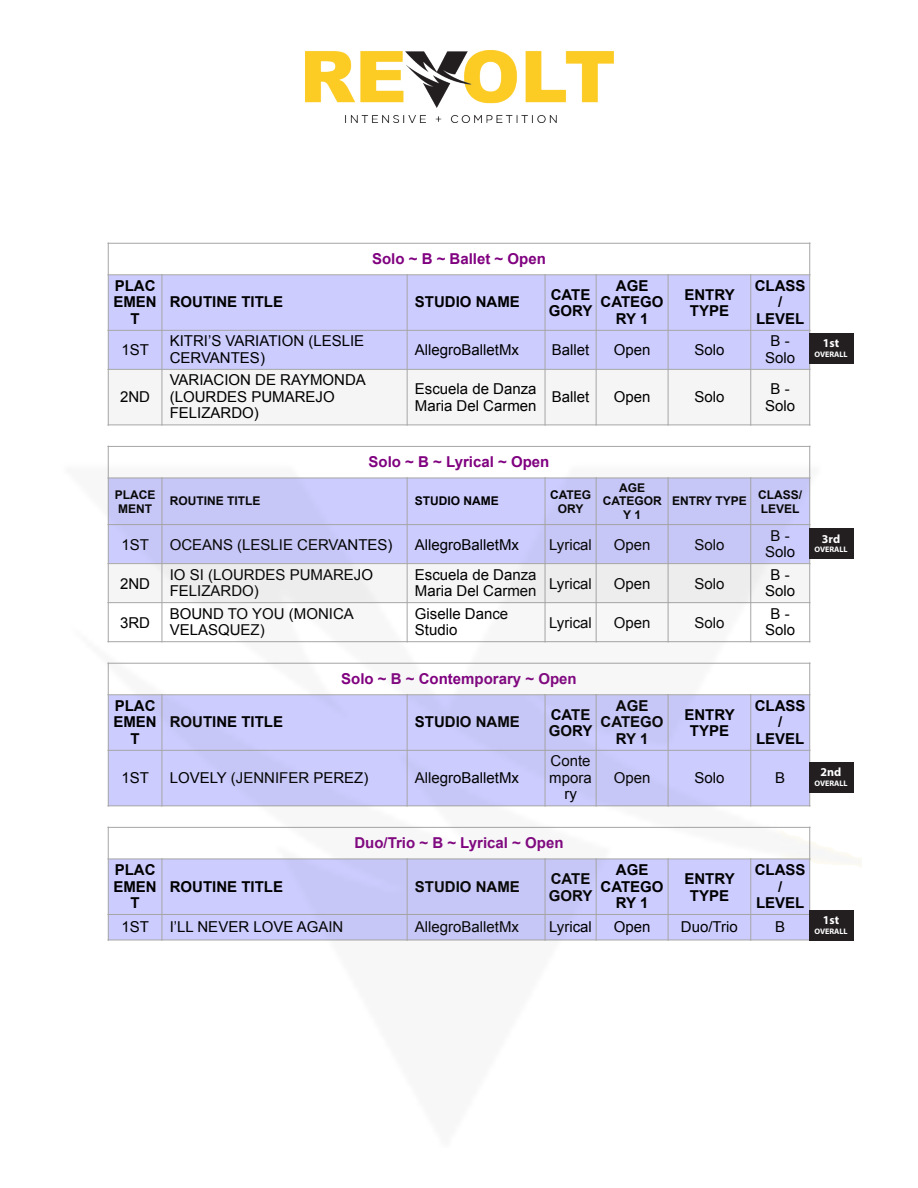
<style>
.page{position:relative;width:918px;height:1188px;background:#fff}
.page>*{position:absolute;margin:0;border:0;box-sizing:border-box;transform-origin:0 0}
.t1{font:15px/16.5px "Arial";color:#000}
.t2{font:700 15px/16.5px "Arial";color:#000;text-align:center}
.t3{font:700 15px "Arial";color:#800080}
.t4{font:700 12px/13.5px "Arial";color:#000}
.t5{font:700 12px "Myriad Pro";color:#fff}
.t6{font:700 7.95px "Myriad Pro";color:#fff}
</style>
<div class="page">
<div style="left:108px;top:275px;width:54px;height:55px;background:#ccf"></div>
<div style="left:162px;top:275px;width:245px;height:55px;background:#ccf"></div>
<div style="left:407px;top:275px;width:138px;height:55px;background:#ccf"></div>
<div style="left:545px;top:275px;width:51px;height:55px;background:#ccf"></div>
<div style="left:596px;top:275px;width:72px;height:55px;background:#ccf"></div>
<div style="left:668px;top:275px;width:83px;height:55px;background:#ccf"></div>
<div style="left:751px;top:275px;width:59px;height:55px;background:#ccf"></div>
<div style="left:108px;top:330px;width:54px;height:39px;background:#ccf"></div>
<div style="left:162px;top:330px;width:245px;height:39px;background:#ccf"></div>
<div style="left:407px;top:330px;width:138px;height:39px;background:#ccf"></div>
<div style="left:545px;top:330px;width:51px;height:39px;background:#ccf"></div>
<div style="left:596px;top:330px;width:72px;height:39px;background:#ccf"></div>
<div style="left:668px;top:330px;width:83px;height:39px;background:#ccf"></div>
<div style="left:751px;top:330px;width:59px;height:39px;background:#ccf"></div>
<div style="left:108px;top:369px;width:54px;height:56px;background:#f5f5f5"></div>
<div style="left:162px;top:369px;width:245px;height:56px;background:#f5f5f5"></div>
<div style="left:407px;top:369px;width:138px;height:56px;background:#f5f5f5"></div>
<div style="left:545px;top:369px;width:51px;height:56px;background:#f5f5f5"></div>
<div style="left:596px;top:369px;width:72px;height:56px;background:#f5f5f5"></div>
<div style="left:668px;top:369px;width:83px;height:56px;background:#f5f5f5"></div>
<div style="left:751px;top:369px;width:59px;height:56px;background:#f5f5f5"></div>
<hr style="left:162px;top:274px;width:1px;height:152px;background:#a6a6a6">
<hr style="left:407px;top:274px;width:1px;height:152px;background:#a6a6a6">
<hr style="left:545px;top:274px;width:1px;height:152px;background:#a6a6a6">
<hr style="left:596px;top:274px;width:1px;height:152px;background:#a6a6a6">
<hr style="left:668px;top:274px;width:1px;height:152px;background:#a6a6a6">
<hr style="left:750px;top:274px;width:1px;height:152px;background:#a6a6a6">
<hr style="left:108px;top:275px;width:702px;height:1px;background:#a6a6a6">
<hr style="left:108px;top:330px;width:702px;height:1px;background:#a6a6a6">
<hr style="left:108px;top:369px;width:702px;height:1px;background:#a6a6a6">
<hr style="left:108px;top:243px;width:1px;height:183px;background:#a6a6a6">
<hr style="left:809px;top:243px;width:1px;height:183px;background:#a6a6a6">
<hr style="left:108px;top:243px;width:702px;height:1px;background:#a6a6a6">
<hr style="left:108px;top:425px;width:702px;height:1px;background:#a6a6a6">
<hr style="left:108px;top:446px;width:1px;height:196px;background:#a6a6a6">
<hr style="left:809px;top:446px;width:1px;height:196px;background:#a6a6a6">
<hr style="left:108px;top:446px;width:702px;height:1px;background:#a6a6a6">
<img style="left:305px;top:51px;width:309px;height:72px">
<img style="left:107px;top:461px;width:755px;height:480px">
<div style="left:809px;top:333px;width:45px;height:30px;background:#231f20"></div>
<div style="left:809px;top:528px;width:45px;height:31px;background:#231f20"></div>
<div style="left:809px;top:762px;width:45px;height:31px;background:#231f20"></div>
<div style="left:809px;top:910px;width:45px;height:30px;background:#231f20"></div>
<p class="t2" style="left:113px;top:278px;width:45px">PLAC<br>EMEN<br>T</p>
<p class="t3" style="left:372px;top:249px;width:175px">Solo ~ B ~ Ballet ~ Open</p>
<p class="t2" style="left:170px;top:294px;width:115px">ROUTINE TITLE</p>
<p class="t2" style="left:415px;top:294px;width:106px">STUDIO NAME</p>
<p class="t2" style="left:549px;top:287px;width:45px;text-align:left">CATE<br>GORY</p>
<p class="t2" style="left:601px;top:278px;width:65px">AGE<br>CATEGO<br>RY 1</p>
<p class="t2" style="left:684px;top:287px;width:52px">ENTRY<br>TYPE</p>
<p class="t2" style="left:755px;top:278px;width:52px">CLASS /<br>LEVEL</p>
<p class="t1" style="left:121px;top:342px;width:29px">1ST</p>
<p class="t1" style="left:170px;top:333px;width:196px">KITRI’S VARIATION (LESLIE<br>CERVANTES)</p>
<p class="t1" style="left:415px;top:342px;width:106px">AllegroBalletMx</p>
<p class="t1" style="left:552px;top:342px;width:39px">Ballet</p>
<p class="t1" style="left:614px;top:342px;width:38px">Open</p>
<p class="t1" style="left:694px;top:342px;width:32px">Solo</p>
<p class="t1" style="left:765px;top:333px;width:32px;text-align:center">B -<br>Solo</p>
<p class="t1" style="left:120px;top:389px;width:31px">2ND</p>
<p class="t1" style="left:170px;top:372px;width:198px">VARIACION DE RAYMONDA (LOURDES PUMAREJO<br>FELIZARDO)</p>
<p class="t1" style="left:415px;top:381px;width:123px">Escuela de Danza<br>Maria Del Carmen</p>
<p class="t1" style="left:552px;top:389px;width:39px">Ballet</p>
<p class="t1" style="left:614px;top:389px;width:38px">Open</p>
<p class="t1" style="left:694px;top:389px;width:32px">Solo</p>
<p class="t1" style="left:765px;top:381px;width:32px;text-align:center">B -<br>Solo</p>
<p class="t3" style="left:369px;top:452px;width:182px">Solo ~ B ~ Lyrical ~ Open</p>
<p class="t4" style="left:115px;top:489px;width:42px">PLACE<br>MENT</p>
<p class="t4" style="left:170px;top:495px;width:92px">ROUTINE TITLE</p>
<p class="t4" style="left:415px;top:495px;width:85px">STUDIO NAME</p>
<p class="t4" style="left:550px;top:489px;width:43px;text-align:center">CATEG<br>ORY</p>
<p class="t4" style="left:603px;top:481px;width:61px;text-align:center">AGE<br>CATEGOR<br>Y 1</p>
<p class="t4" style="left:672px;top:495px;width:76px">ENTRY TYPE</p>
<p class="t4" style="left:758px;top:489px;width:46px">CLASS/<br>LEVEL</p>
<p class="t1" style="left:121px;top:536px;width:29px">1ST</p>
<p class="t1" style="left:170px;top:536px;width:224px">OCEANS (LESLIE CERVANTES)</p>
<p class="t1" style="left:415px;top:536px;width:106px">AllegroBalletMx</p>
<p class="t1" style="left:549px;top:536px;width:44px">Lyrical</p>
<p class="t1" style="left:614px;top:536px;width:38px">Open</p>
<p class="t1" style="left:694px;top:536px;width:32px">Solo</p>
<p class="t1" style="left:765px;top:527px;width:32px;text-align:center">B -<br>Solo</p>
<p class="t1" style="left:120px;top:575px;width:31px">2ND</p>
<p class="t1" style="left:170px;top:566px;width:205px">IO SI (LOURDES PUMAREJO<br>FELIZARDO)</p>
<p class="t1" style="left:415px;top:566px;width:123px">Escuela de Danza<br>Maria Del Carmen</p>
<p class="t1" style="left:549px;top:575px;width:44px">Lyrical</p>
<p class="t1" style="left:614px;top:575px;width:38px">Open</p>
<p class="t1" style="left:694px;top:575px;width:32px">Solo</p>
<p class="t1" style="left:765px;top:566px;width:32px;text-align:center">B -<br>Solo</p>
<p class="t1" style="left:120px;top:614px;width:31px">3RD</p>
<p class="t1" style="left:170px;top:605px;width:186px">BOUND TO YOU (MONICA<br>VELASQUEZ)</p>
<p class="t1" style="left:415px;top:605px;width:95px">Giselle Dance<br>Studio</p>
<p class="t1" style="left:549px;top:614px;width:44px">Lyrical</p>
<p class="t1" style="left:614px;top:614px;width:38px">Open</p>
<p class="t1" style="left:694px;top:614px;width:32px">Solo</p>
<p class="t1" style="left:765px;top:605px;width:32px;text-align:center">B -<br>Solo</p>
<p class="t3" style="left:341px;top:669px;width:237px">Solo ~ B ~ Contemporary ~ Open</p>
<p class="t2" style="left:113px;top:698px;width:45px">PLAC<br>EMEN<br>T</p>
<p class="t2" style="left:170px;top:714px;width:115px">ROUTINE TITLE</p>
<p class="t2" style="left:415px;top:714px;width:106px">STUDIO NAME</p>
<p class="t2" style="left:549px;top:707px;width:45px;text-align:left">CATE<br>GORY</p>
<p class="t2" style="left:601px;top:698px;width:65px">AGE<br>CATEGO<br>RY 1</p>
<p class="t2" style="left:684px;top:707px;width:52px">ENTRY<br>TYPE</p>
<p class="t2" style="left:755px;top:698px;width:52px">CLASS /<br>LEVEL</p>
<p class="t1" style="left:121px;top:770px;width:29px">1ST</p>
<p class="t1" style="left:170px;top:770px;width:200px">LOVELY (JENNIFER PEREZ)</p>
<p class="t1" style="left:415px;top:770px;width:106px">AllegroBalletMx</p>
<p class="t1" style="left:549px;top:753px;width:44px;text-align:center">Conte mpora ry</p>
<p class="t1" style="left:614px;top:770px;width:38px">Open</p>
<p class="t1" style="left:694px;top:770px;width:32px">Solo</p>
<p class="t1" style="left:775px;top:770px;width:12px">B</p>
<p class="t5" style="left:823px;top:335px;width:18px">1st</p>
<p class="t6" style="left:814px;top:349px;width:35px">OVERALL</p>
<p class="t5" style="left:822px;top:531px;width:20px">3rd</p>
<p class="t6" style="left:814px;top:544px;width:35px">OVERALL</p>
<p class="t5" style="left:821px;top:765px;width:22px">2nd</p>
<p class="t6" style="left:814px;top:778px;width:35px">OVERALL</p>
<p class="t2" style="left:113px;top:862px;width:45px">PLAC<br>EMEN<br>T</p>
<p class="t3" style="left:354px;top:833px;width:211px">Duo/Trio ~ B ~ Lyrical ~ Open</p>
<p class="t2" style="left:170px;top:879px;width:115px">ROUTINE TITLE</p>
<p class="t2" style="left:415px;top:879px;width:106px">STUDIO NAME</p>
<p class="t2" style="left:549px;top:871px;width:45px;text-align:left">CATE<br>GORY</p>
<p class="t2" style="left:601px;top:862px;width:65px">AGE<br>CATEGO<br>RY 1</p>
<p class="t2" style="left:684px;top:871px;width:52px">ENTRY<br>TYPE</p>
<p class="t2" style="left:755px;top:862px;width:52px">CLASS /<br>LEVEL</p>
<p class="t1" style="left:121px;top:919px;width:29px">1ST</p>
<p class="t1" style="left:170px;top:919px;width:175px">I’LL NEVER LOVE AGAIN</p>
<p class="t1" style="left:415px;top:919px;width:106px">AllegroBalletMx</p>
<p class="t1" style="left:549px;top:919px;width:44px">Lyrical</p>
<p class="t1" style="left:614px;top:919px;width:38px">Open</p>
<p class="t1" style="left:681px;top:919px;width:58px">Duo/Trio</p>
<p class="t1" style="left:775px;top:919px;width:12px">B</p>
<p class="t5" style="left:823px;top:912px;width:18px">1st</p>
<p class="t6" style="left:814px;top:926px;width:35px">OVERALL</p>
</div>
